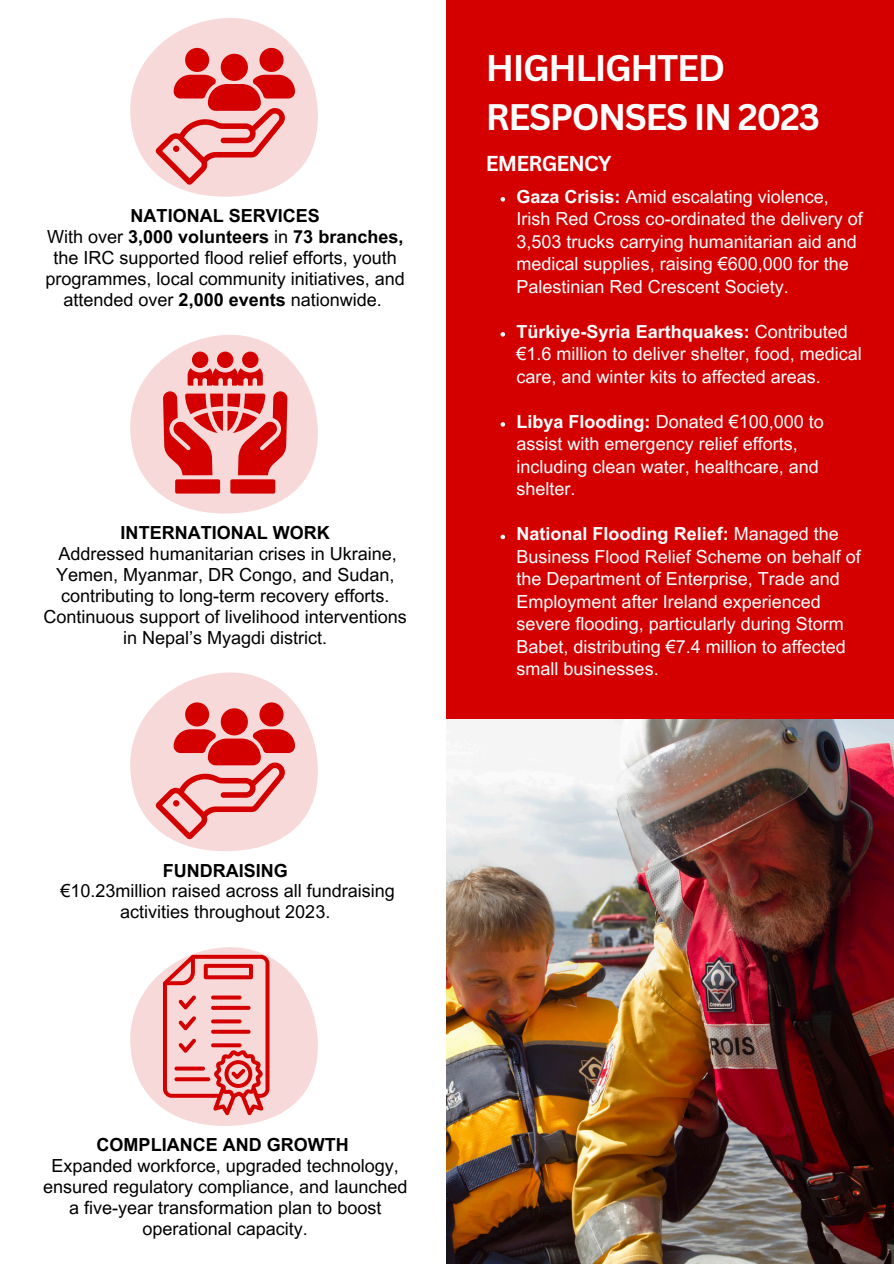
<style>
.page{position:relative;width:894px;height:1264px;background:#fff}
.page>*{position:absolute;margin:0;border:0;box-sizing:border-box;transform-origin:0 0}
.t1{font:700 36px/49.5px "Canva Sans";letter-spacing:-.04em;color:#fff}
.t2{font:700 21px "Canva Sans";letter-spacing:-.04em;color:#fff}
.t3{font:18px/22.5px "Arial MT Pro";color:#fff}
.t4{font:18px/20.9px "Arial MT Pro";color:#000;text-align:center}
.t5{font:700 18px "Arial MT Pro";color:#000}
.s1{font-weight:700}
</style>
<div class="page">
<div style="left:446px;top:0;width:447px;height:1263px;background:#d40000"></div>
<img style="left:446px;top:719px;width:447px;height:544px">
<svg style="left:130px;top:18px;width:188px;height:179px"></svg>
<div style="left:221px;top:54px;width:27px;height:27px;background:#d40000;border-radius:50%"></div>
<svg style="left:130px;top:672px;width:188px;height:179px"></svg>
<div style="left:221px;top:708px;width:27px;height:27px;background:#d40000;border-radius:50%"></div>
<svg style="left:130px;top:335px;width:188px;height:178px"></svg>
<svg style="left:130px;top:947px;width:188px;height:178px"></svg>
<svg style="left:500px;top:197px;width:5px;height:4px"></svg>
<svg style="left:500px;top:332px;width:5px;height:4px"></svg>
<svg style="left:500px;top:422px;width:5px;height:4px"></svg>
<svg style="left:500px;top:534px;width:5px;height:5px"></svg>
<p class="t5" style="left:131px;top:209px;width:191px">NATIONAL SERVICES</p>
<p class="t4" style="left:46px;top:229px;width:361px">With over <span class="s1">3,000 volunteers</span> in <span class="s1">73 branches, </span>the IRC supported flood relief efforts, youth programmes, local community initiatives, and attended over <span class="s1">2,000 events</span> nationwide.</p>
<p class="t5" style="left:121px;top:526px;width:210px">INTERNATIONAL WORK</p>
<p class="t4" style="left:43px;top:545px;width:365px">Addressed humanitarian crises in Ukraine, Yemen, Myanmar, DR Congo, and Sudan, contributing to long-term recovery efforts.<br>Continuous support of livelihood interventions in Nepal’s Myagdi district.</p>
<p class="t5" style="left:163px;top:863px;width:126px">FUNDRAISING</p>
<p class="t4" style="left:61px;top:882px;width:336px">€10.23million raised across all fundraising activities throughout 2023.</p>
<p class="t1" style="left:486px;top:42px;width:335px">HIGHLIGHTED<br>RESPONSES IN 2023</p>
<p class="t2" style="left:486px;top:148px;width:127px">EMERGENCY</p>
<p class="t3" style="left:516px;top:187px;width:348px"><span class="s1">Gaza Crisis:</span> Amid escalating violence, Irish Red Cross co-ordinated the delivery of 3,503 trucks carrying humanitarian aid and medical supplies, raising €600,000 for the Palestinian Red Crescent Society.</p>
<p class="t3" style="left:516px;top:322px;width:347px"><span class="s1">Türkiye-Syria Earthquakes:</span> Contributed €1.6 million to deliver shelter, food, medical care, and winter kits to affected areas.</p>
<p class="t3" style="left:516px;top:412px;width:309px"><span class="s1">Libya Flooding:</span> Donated €100,000 to assist with emergency relief efforts, including clean water, healthcare, and shelter.</p>
<p class="t3" style="left:516px;top:525px;width:346px"><span class="s1">National Flooding Relief:</span> Managed the Business Flood Relief Scheme on behalf of the Department of Enterprise, Trade and Employment after Ireland experienced severe flooding, particularly during Storm Babet, distributing €7.4 million to affected small businesses.</p>
<p class="t5" style="left:97px;top:1138px;width:253px">COMPLIANCE AND GROWTH</p>
<p class="t4" style="left:43px;top:1157px;width:366px">Expanded workforce, upgraded technology, ensured regulatory compliance, and launched a five-year transformation plan to boost operational capacity.</p>
</div>
